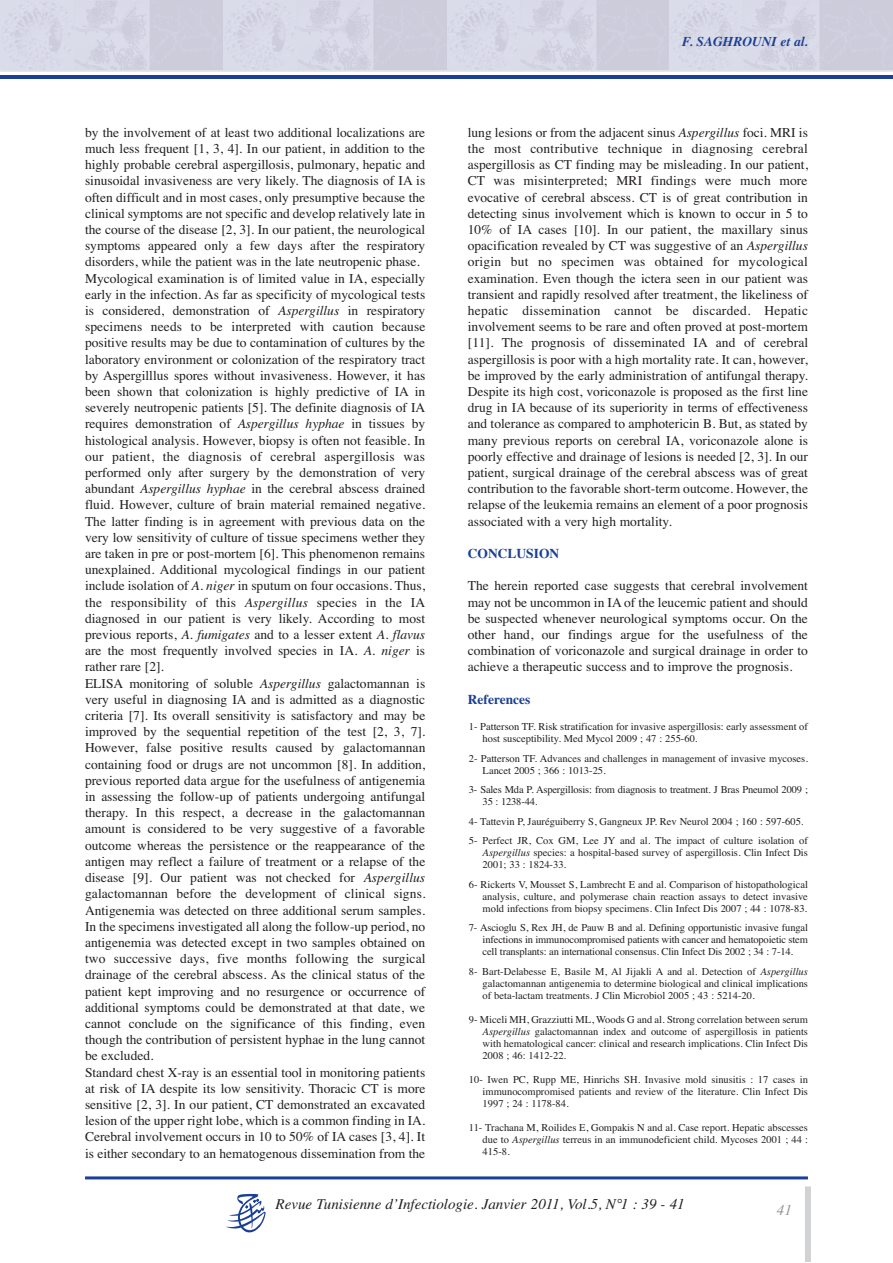
<style>
.page{position:relative;width:893px;height:1263px;background:#fff}
.page>*{position:absolute;margin:0;border:0;box-sizing:border-box;transform-origin:0 0}
.t1{font:italic 15px "Times";color:#231f20}
.t2{font:italic 15px "Times";color:#939598}
.t3{font:13.5px/16.2px "Times";color:#231f20;text-align:justify}
.t4{font:700 13.5px "Times";color:#1b3f94}
.t5{font:italic 700 13.5px "Times";color:#1b3f94}
.t6{font:10.5px/12px "Times";color:#231f20;text-align:justify}
.s1{font-style:italic}
</style>
<div class="page">
<svg style="left:0;top:0;width:893px;height:72px;fill:#dddeee"></svg>
<hr style="left:0;top:76px;width:893px;height:3px;background:#1b3f94">
<div style="left:0;top:1px;width:893px;height:69px;background:#d3d4e2"></div>
<hr style="left:85px;top:1176px;width:723px;height:3px;background:#1b3f94">
<div style="left:805px;top:1186px;width:6px;height:76px;background:#d1d2d4"></div>
<svg style="left:226px;top:1194px;width:40px;height:38px"></svg>
<p class="t5" style="left:682px;top:34px;width:127px">F. SAGHROUNI et al.</p>
<p class="t3" style="left:85px;top:124px;width:342px;text-align:left">by the involvement of at least two additional localizations are much less frequent [1, 3, 4]. In our patient, in addition to the highly probable cerebral aspergillosis, pulmonary, hepatic and sinusoidal invasiveness are very likely. The diagnosis of IA is often difficult and in most cases, only presumptive because the clinical symptoms are not specific and develop relatively late in the course of the disease [2, 3]. In our patient, the neurological symptoms appeared only a few days after the respiratory disorders, while the patient was in the late neutropenic phase.<br>Mycological examination is of limited value in IA, especially early in the infection. As far as specificity of mycological tests is considered, demonstration of <span class="s1">Aspergillus</span> in respiratory specimens needs to be interpreted with caution because positive results may be due to contamination of cultures by the laboratory environment or colonization of the respiratory tract by Aspergilllus spores without invasiveness. However, it has been shown that colonization is highly predictive of IA in severely neutropenic patients [5]. The definite diagnosis of IA requires demonstration of <span class="s1">Aspergillus hyphae</span> in tissues by histological analysis. However, biopsy is often not feasible. In our patient, the diagnosis of cerebral aspergillosis was performed only after surgery by the demonstration of very abundant <span class="s1">Aspergillus hyphae</span> in the cerebral abscess drained fluid. However, culture of brain material remained negative.<br>The latter finding is in agreement with previous data on the very low sensitivity of culture of tissue specimens wether they are taken in pre or post-mortem [6]. This phenomenon remains unexplained. Additional mycological findings in our patient include isolation of <span class="s1">A. niger</span> in sputum on four occasions. Thus, the responsibility of this <span class="s1">Aspergillus</span> species in the IA diagnosed in our patient is very likely. According to most previous reports, <span class="s1">A. fumigates</span> and to a lesser extent <span class="s1">A. flavus </span>are the most frequently involved species in IA. <span class="s1">A. niger</span> is rather rare [2].<br>ELISA monitoring of soluble <span class="s1">Aspergillus</span> galactomannan is very useful in diagnosing IA and is admitted as a diagnostic criteria [7]. Its overall sensitivity is satisfactory and may be improved by the sequential repetition of the test [2, 3, 7].<br>However, false positive results caused by galactomannan containing food or drugs are not uncommon [8]. In addition, previous reported data argue for the usefulness of antigenemia in assessing the follow-up of patients undergoing antifungal therapy. In this respect, a decrease in the galactomannan amount is considered to be very suggestive of a favorable outcome whereas the persistence or the reappearance of the antigen may reflect a failure of treatment or a relapse of the disease [9]. Our patient was not checked for <span class="s1">Aspergillus </span>galactomannan before the development of clinical signs.<br>Antigenemia was detected on three additional serum samples.<br>In the specimens investigated all along the follow-up period, no antigenemia was detected except in two samples obtained on two successive days, five months following the surgical drainage of the cerebral abscess. As the clinical status of the patient kept improving and no resurgence or occurrence of additional symptoms could be demonstrated at that date, we cannot conclude on the significance of this finding, even though the contribution of persistent hyphae in the lung cannot be excluded.<br>Standard chest X-ray is an essential tool in monitoring patients at risk of IA despite its low sensitivity. Thoracic CT is more sensitive [2, 3]. In our patient, CT demonstrated an excavated lesion of the upper right lobe, which is a common finding in IA.<br>Cerebral involvement occurs in 10 to 50% of IA cases [3, 4]. It is either secondary to an hematogenous dissemination from the</p>
<p class="t3" style="left:468px;top:124px;width:342px">lung lesions or from the adjacent sinus <span class="s1">Aspergillus</span> foci. MRI is the most contributive technique in diagnosing cerebral aspergillosis as CT finding may be misleading. In our patient, CT was misinterpreted; MRI findings were much more evocative of cerebral abscess. CT is of great contribution in detecting sinus involvement which is known to occur in 5 to 10% of IA cases [10]. In our patient, the maxillary sinus opacification revealed by CT was suggestive of an <span class="s1">Aspergillus </span>origin but no specimen was obtained for mycological examination. Even though the ictera seen in our patient was transient and rapidly resolved after treatment, the likeliness of hepatic dissemination cannot be discarded. Hepatic involvement seems to be rare and often proved at post-mortem [11]. The prognosis of disseminated IA and of cerebral aspergillosis is poor with a high mortality rate. It can, however, be improved by the early administration of antifungal therapy.<br>Despite its high cost, voriconazole is proposed as the first line drug in IA because of its superiority in terms of effectiveness and tolerance as compared to amphotericin B. But, as stated by many previous reports on cerebral IA, voriconazole alone is poorly effective and drainage of lesions is needed [2, 3]. In our patient, surgical drainage of the cerebral abscess was of great contribution to the favorable short-term outcome. However, the relapse of the leukemia remains an element of a poor prognosis associated with a very high mortality.</p>
<p class="t4" style="left:468px;top:545px;width:93px">CONCLUSION</p>
<p class="t3" style="left:468px;top:578px;width:342px">The herein reported case suggests that cerebral involvement may not be uncommon in IA of the leucemic patient and should be suspected whenever neurological symptoms occur. On the other hand, our findings argue for the usefulness of the combination of voriconazole and surgical drainage in order to achieve a therapeutic success and to improve the prognosis.</p>
<p class="t4" style="left:468px;top:691px;width:64px">References</p>
<p class="t6" style="left:483px;top:720px;width:327px;text-indent:-14px">1- Patterson TF. Risk stratification for invasive aspergillosis: early assessment of host susceptibility. Med Mycol 2009 ; 47 : 255-60.</p>
<p class="t6" style="left:483px;top:752px;width:327px;text-indent:-14px">2- Patterson TF. Advances and challenges in management of invasive mycoses.<br>Lancet 2005 ; 366 : 1013-25.</p>
<p class="t6" style="left:483px;top:783px;width:327px;text-indent:-14px">3- Sales Mda P. Aspergillosis: from diagnosis to treatment. J Bras Pneumol 2009 ;<br>35 : 1238-44.</p>
<p class="t6" style="left:469px;top:811px;width:341px;line-height:19.5px">4- Tattevin P, Jauréguiberry S, Gangneux JP. Rev Neurol 2004 ; 160 : 597-605.<br>5- Perfect JR, Cox GM, Lee JY and al. The impact of culture isolation of</p>
<p class="t6" style="left:483px;top:846px;width:327px"><span class="s1">Aspergillus</span> species: a hospital-based survey of aspergillosis. Clin Infect Dis<br>2001; 33 : 1824-33.</p>
<p class="t6" style="left:483px;top:878px;width:327px;text-indent:-14px">6- Rickerts V, Mousset S, Lambrecht E and al. Comparison of histopathological analysis, culture, and polymerase chain reaction assays to detect invasive mold infections from biopsy specimens. Clin Infect Dis 2007 ; 44 : 1078-83.</p>
<p class="t6" style="left:483px;top:921px;width:327px;text-indent:-14px">7- Ascioglu S, Rex JH, de Pauw B and al. Defining opportunistic invasive fungal infections in immunocompromised patients with cancer and hematopoietic stem cell transplants: an international consensus. Clin Infect Dis 2002 ; 34 : 7-14.</p>
<p class="t6" style="left:483px;top:965px;width:327px;text-indent:-14px">8- Bart-Delabesse E, Basile M, Al Jijakli A and al. Detection of <span class="s1">Aspergillus </span>galactomannan antigenemia to determine biological and clinical implications of beta-lactam treatments. J Clin Microbiol 2005 ; 43 : 5214-20.</p>
<p class="t6" style="left:483px;top:1013px;width:327px;text-indent:-14px">9- Miceli MH, Grazziutti ML, Woods G and al. Strong correlation between serum <span class="s1">Aspergillus</span> galactomannan index and outcome of aspergillosis in patients with hematological cancer: clinical and research implications. Clin Infect Dis 2008 ; 46: 1412-22.</p>
<p class="t6" style="left:483px;top:1073px;width:327px;text-indent:-14px">10- Iwen PC, Rupp ME, Hinrichs SH. Invasive mold sinusitis : 17 cases in immunocompromised patients and review of the literature. Clin Infect Dis 1997 ; 24 : 1178-84.</p>
<p class="t6" style="left:483px;top:1121px;width:327px;text-indent:-14px">11- Trachana M, Roilides E, Gompakis N and al. Case report. Hepatic abscesses due to <span class="s1">Aspergillus</span> terreus in an immunodeficient child. Mycoses 2001 ; 44 :<br>415-8.</p>
<p class="t1" style="left:276px;top:1195px;width:411px">Revue Tunisienne d’Infectiologie. Janvier 2011, Vol.5, N°1 : 39 - 41</p>
<p class="t2" style="left:777px;top:1201px;width:16px">41</p>
</div>
